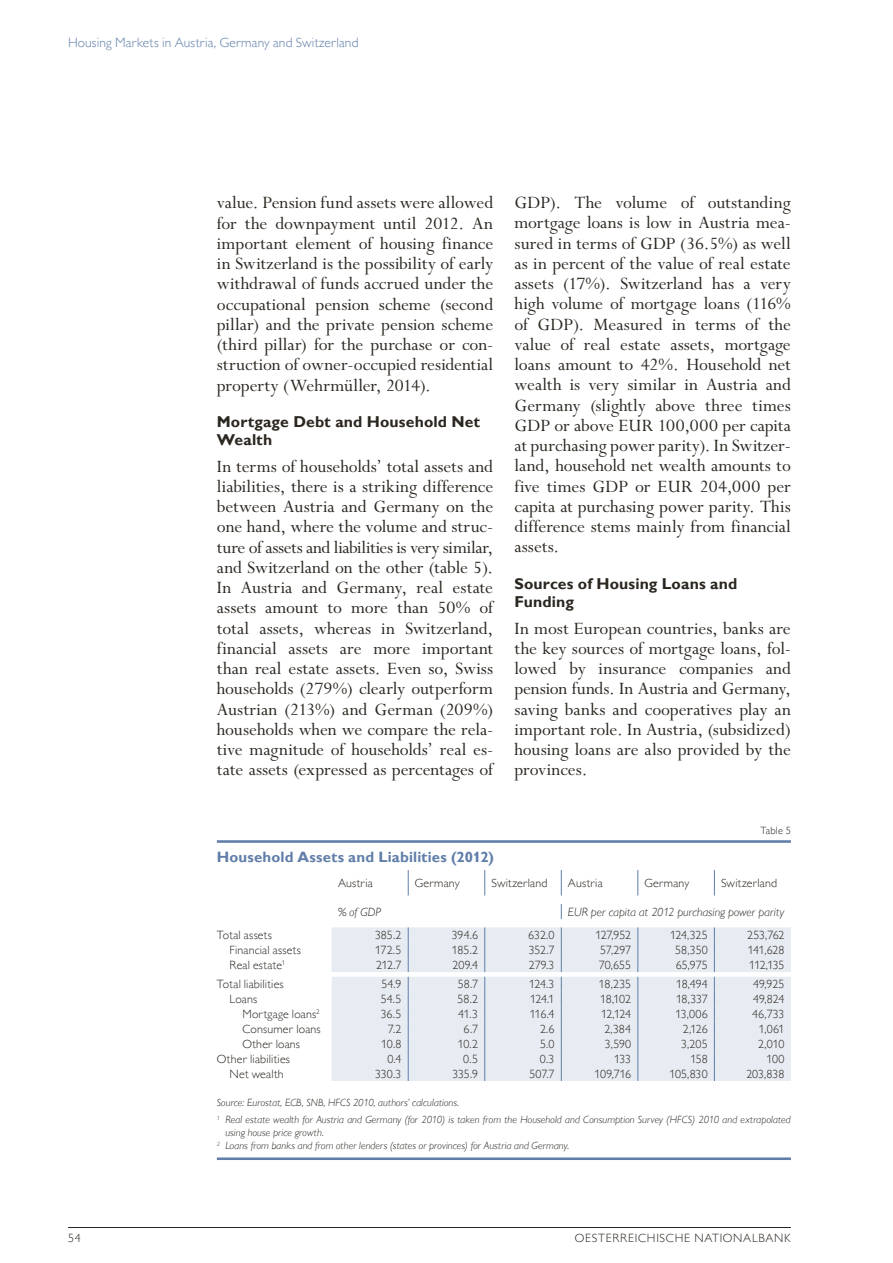
<style>
.page{position:relative;width:893px;height:1263px;background:#fff}
.page>*{position:absolute;margin:0;border:0;box-sizing:border-box;transform-origin:0 0}
.t1{font:19.5px/20.2px "Perpetua Std";color:#2b2620;text-align:justify}
.t2{font:700 15.75px/18.8px "Gill Sans MT Pro";letter-spacing:.005em;color:#2b2620}
.t3{font:700 15px "Gill Sans MT Pro";letter-spacing:.01em;color:#607ea9}
.t4{font:300 13.5px "Gill Sans MT Pro";letter-spacing:.01em;color:#607ea9}
.t5{font:300 12px "Gill Sans MT Pro";letter-spacing:.015em;color:#2b2620}
.t6{font:italic 300 12px "Gill Sans MT Pro";letter-spacing:.005em;color:#2b2620}
.t7{font:300 12px "Gill Sans MT Pro";letter-spacing:.06em;color:#2b2620}
.t8{font:italic 300 10.5px/17px "Gill Sans MT Pro";letter-spacing:.01em;color:#2b2620}
.t9{font:300 10.5px "Gill Sans MT Pro";letter-spacing:.02em;color:#2b2620}
</style>
<div class="page">
<hr style="left:68px;top:1227px;width:723px;height:1px;background:#2b2620">
<div style="left:332px;top:927px;width:459px;height:154px;background:#e7ecf2"></div>
<svg style="left:408px;top:870px;width:1px;height:25px"></svg>
<svg style="left:484px;top:870px;width:1px;height:25px"></svg>
<svg style="left:561px;top:870px;width:1px;height:25px"></svg>
<svg style="left:637px;top:870px;width:1px;height:25px"></svg>
<svg style="left:714px;top:870px;width:1px;height:25px"></svg>
<svg style="left:561px;top:904px;width:1px;height:15px"></svg>
<svg style="left:408px;top:927px;width:1px;height:154px"></svg>
<svg style="left:484px;top:927px;width:1px;height:154px"></svg>
<svg style="left:561px;top:927px;width:1px;height:154px"></svg>
<svg style="left:637px;top:927px;width:1px;height:154px"></svg>
<svg style="left:714px;top:927px;width:1px;height:154px"></svg>
<hr style="left:217px;top:840px;width:574px;height:3px;background:#607ea9">
<hr style="left:217px;top:1157px;width:574px;height:3px;background:#607ea9">
<p class="t4" style="left:68px;top:35px;width:292px">Housing Markets in Austria, Germany and Switzerland</p>
<p class="t1" style="left:217px;top:193px;width:278px">value. Pension fund assets were allowed for the downpayment until 2012. An important element of housing finance in Switzerland is the possibility of early withdrawal of funds accrued under the occupational pension scheme (second pillar) and the private pension scheme (third pillar) for the purchase or con&shy;struction of owner-occupied residential property (Wehrmüller, 2014).</p>
<p class="t2" style="left:217px;top:412px;width:265px">Mortgage Debt and Household Net<br>Wealth</p>
<p class="t1" style="left:217px;top:457px;width:278px">In terms of households’ total assets and liabilities, there is a striking difference between Austria and Germany on the one hand, where the volume and struc&shy;ture of assets and liabilities is very similar, and Switzerland on the other (table 5).<br>In Austria and Germany, real estate assets amount to more than 50% of total assets, whereas in Switzerland, financial assets are more important than real estate assets. Even so, Swiss households (279%) clearly outperform Austrian (213%) and German (209%) households when we compare the rela&shy;tive magnitude of households’ real es&shy;tate assets (expressed as percentages of</p>
<p class="t1" style="left:514px;top:193px;width:278px">GDP). The volume of outstanding mortgage loans is low in Austria mea&shy;sured in terms of GDP (36.5%) as well as in percent of the value of real estate assets (17%). Switzerland has a very high volume of mortgage loans (116% of GDP). Measured in terms of the value of real estate assets, mortgage loans amount to 42%. Household net wealth is very similar in Austria and Germany (slightly above three times GDP or above EUR 100,000 per capita at purchasing power parity). In Switzer&shy;land, household net wealth amounts to five times GDP or EUR 204,000 per capita at purchasing power parity. This difference stems mainly from financial assets.</p>
<p class="t2" style="left:514px;top:574px;width:224px">Sources of Housing Loans and<br>Funding</p>
<p class="t1" style="left:514px;top:619px;width:278px">In most European countries, banks are the key sources of mortgage loans, fol&shy;lowed by insurance companies and pension funds. In Austria and Germany, saving banks and cooperatives play an important role. In Austria, (subsidized) housing loans are also provided by the provinces.</p>
<p class="t9" style="left:760px;top:824px;width:32px">Table 5</p>
<p class="t3" style="left:217px;top:847px;width:279px">Household Assets and Liabilities (2012)</p>
<p class="t5" style="left:338px;top:876px;width:36px">Austria</p>
<p class="t5" style="left:415px;top:876px;width:46px">Germany</p>
<p class="t5" style="left:491px;top:876px;width:58px">Switzerland</p>
<p class="t5" style="left:568px;top:876px;width:36px">Austria</p>
<p class="t5" style="left:644px;top:876px;width:46px">Germany</p>
<p class="t5" style="left:721px;top:876px;width:58px">Switzerland</p>
<p class="t6" style="left:338px;top:904px;width:44px">% of GDP</p>
<p class="t6" style="left:568px;top:904px;width:218px">EUR per capita at 2012 purchasing power parity</p>
<p class="t5" style="left:217px;top:928px;width:57px">Total assets</p>
<p class="t5" style="left:375px;top:928px;width:28px">385.2</p>
<p class="t5" style="left:452px;top:928px;width:28px">394.6</p>
<p class="t5" style="left:528px;top:928px;width:28px">632.0</p>
<p class="t5" style="left:595px;top:928px;width:37px">127,952</p>
<p class="t5" style="left:670px;top:928px;width:39px">124,325</p>
<p class="t5" style="left:747px;top:928px;width:39px">253,762</p>
<p class="t5" style="left:230px;top:942px;width:73px">Financial assets</p>
<p class="t5" style="left:375px;top:942px;width:28px">172.5</p>
<p class="t5" style="left:452px;top:942px;width:28px">185.2</p>
<p class="t5" style="left:529px;top:942px;width:27px">352.7</p>
<p class="t5" style="left:600px;top:942px;width:33px">57,297</p>
<p class="t5" style="left:675px;top:942px;width:34px">58,350</p>
<p class="t5" style="left:748px;top:942px;width:38px">141,628</p>
<p class="t5" style="left:230px;top:957px;width:57px">Real estate<sup>1</sup></p>
<p class="t5" style="left:376px;top:957px;width:27px">212.7</p>
<p class="t5" style="left:453px;top:957px;width:27px">209.4</p>
<p class="t5" style="left:529px;top:957px;width:27px">279.3</p>
<p class="t5" style="left:599px;top:957px;width:34px">70,655</p>
<p class="t5" style="left:676px;top:957px;width:33px">65,975</p>
<p class="t5" style="left:749px;top:957px;width:37px">112,135</p>
<p class="t5" style="left:217px;top:977px;width:68px">Total liabilities</p>
<p class="t5" style="left:381px;top:977px;width:22px">54.9</p>
<p class="t5" style="left:458px;top:977px;width:22px">58.7</p>
<p class="t5" style="left:529px;top:977px;width:27px">124.3</p>
<p class="t5" style="left:599px;top:977px;width:34px">18,235</p>
<p class="t5" style="left:676px;top:977px;width:33px">18,494</p>
<p class="t5" style="left:753px;top:977px;width:33px">49,925</p>
<p class="t5" style="left:230px;top:992px;width:29px">Loans</p>
<p class="t5" style="left:381px;top:992px;width:22px">54.5</p>
<p class="t5" style="left:457px;top:992px;width:22px">58.2</p>
<p class="t5" style="left:530px;top:992px;width:26px">124.1</p>
<p class="t5" style="left:600px;top:992px;width:33px">18,102</p>
<p class="t5" style="left:676px;top:992px;width:33px">18,337</p>
<p class="t5" style="left:753px;top:992px;width:33px">49,824</p>
<p class="t5" style="left:242px;top:1007px;width:79px">Mortgage loans<sup>2</sup></p>
<p class="t5" style="left:381px;top:1007px;width:22px">36.5</p>
<p class="t5" style="left:458px;top:1007px;width:21px">41.3</p>
<p class="t5" style="left:530px;top:1007px;width:26px">116.4</p>
<p class="t5" style="left:601px;top:1007px;width:32px">12,124</p>
<p class="t5" style="left:675px;top:1007px;width:34px">13,006</p>
<p class="t5" style="left:752px;top:1007px;width:34px">46,733</p>
<p class="t5" style="left:242px;top:1022px;width:80px">Consumer loans</p>
<p class="t5" style="left:388px;top:1022px;width:15px">7.2</p>
<p class="t5" style="left:464px;top:1022px;width:16px">6.7</p>
<p class="t5" style="left:540px;top:1022px;width:16px">2.6</p>
<p class="t5" style="left:604px;top:1022px;width:28px">2,384</p>
<p class="t5" style="left:683px;top:1022px;width:26px">2,126</p>
<p class="t5" style="left:759px;top:1022px;width:27px">1,061</p>
<p class="t5" style="left:242px;top:1036px;width:59px">Other loans</p>
<p class="t5" style="left:381px;top:1036px;width:22px">10.8</p>
<p class="t5" style="left:458px;top:1036px;width:22px">10.2</p>
<p class="t5" style="left:540px;top:1036px;width:16px">5.0</p>
<p class="t5" style="left:605px;top:1036px;width:28px">3,590</p>
<p class="t5" style="left:681px;top:1036px;width:28px">3,205</p>
<p class="t5" style="left:758px;top:1036px;width:28px">2,010</p>
<p class="t5" style="left:217px;top:1051px;width:75px">Other liabilities</p>
<p class="t5" style="left:387px;top:1051px;width:16px">0.4</p>
<p class="t5" style="left:463px;top:1051px;width:16px">0.5</p>
<p class="t5" style="left:540px;top:1051px;width:16px">0.3</p>
<p class="t5" style="left:614px;top:1051px;width:18px">133</p>
<p class="t5" style="left:690px;top:1051px;width:19px">158</p>
<p class="t5" style="left:766px;top:1051px;width:20px">100</p>
<p class="t5" style="left:230px;top:1066px;width:56px">Net wealth</p>
<p class="t5" style="left:375px;top:1066px;width:28px">330.3</p>
<p class="t5" style="left:452px;top:1066px;width:27px">335.9</p>
<p class="t5" style="left:530px;top:1066px;width:27px">507.7</p>
<p class="t5" style="left:594px;top:1066px;width:38px">109,716</p>
<p class="t5" style="left:669px;top:1066px;width:40px">105,830</p>
<p class="t5" style="left:746px;top:1066px;width:40px">203,838</p>
<p class="t8" style="left:217px;top:1094px;width:575px">Source: Eurostat, ECB, SNB, HFCS 2010, authors’ calculations.<br><sup>1</sup> Real estate wealth for Austria and Germany (for 2010) is taken from the Household and Consumption Survey (HFCS) 2010 and extrapolated</p>
<p class="t8" style="left:217px;top:1126px;width:354px;line-height:12.8px;text-indent:9px">using house price growth.<br><sup>2</sup> Loans from banks and from other lenders (states or provinces) for Austria and Germany.</p>
<p class="t5" style="left:68px;top:1231px;width:14px">54</p>
<p class="t7" style="left:575px;top:1231px;width:218px">OESTERREICHISCHE NATIONALBANK</p>
</div>
